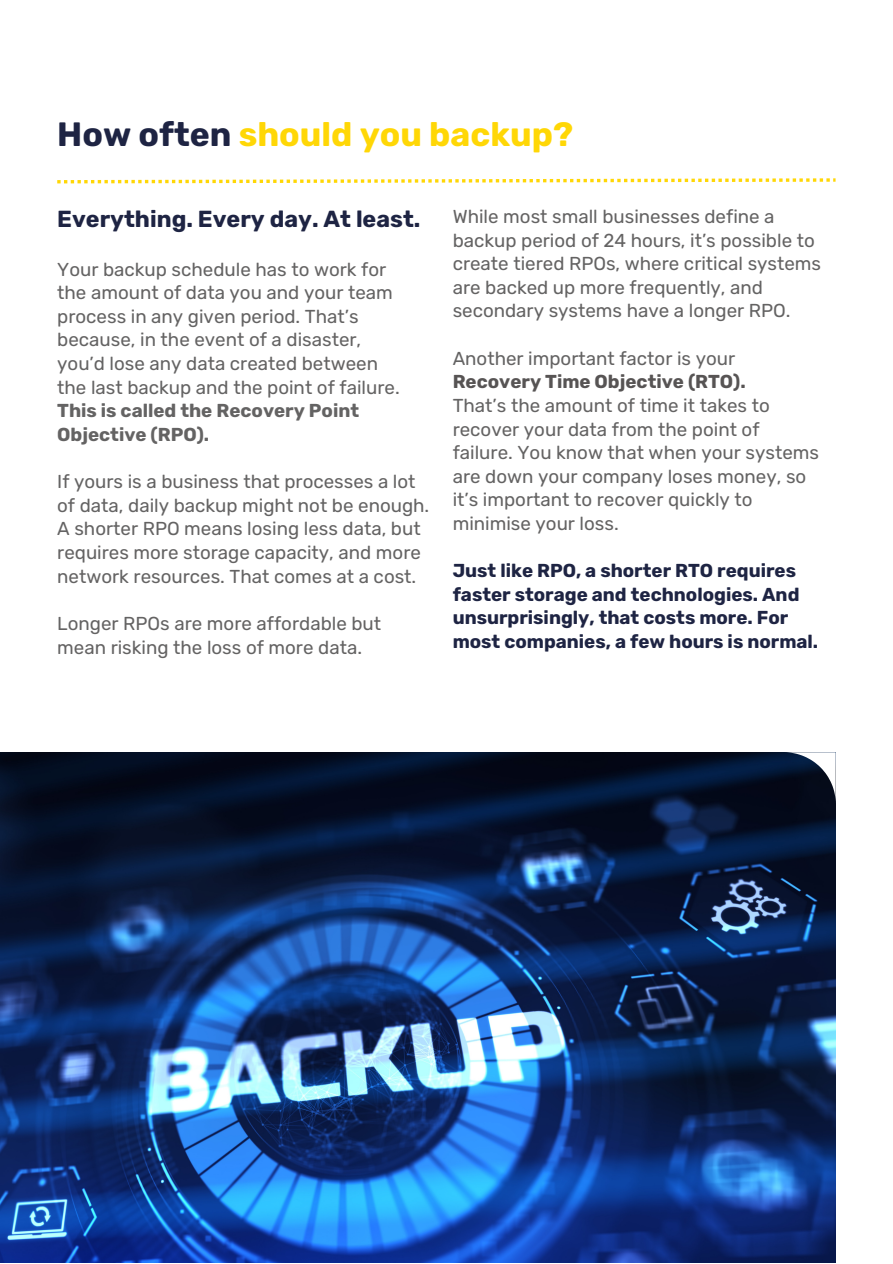
<style>
.page{position:relative;width:893px;height:1264px;background:#fff}
.page>*{position:absolute;margin:0;border:0;box-sizing:border-box;transform-origin:0 0}
.t1{font:700 33.75px "Rubik";color:#ffd706}
.t2{font:700 23.25px "Rubik";color:#1e2443}
.t3{font:18.75px/23.5px "Rubik";color:#646363}
.t4{font:700 18.75px/23.5px "Rubik";color:#1e2443}
.t5{font:700 18.75px/23.5px "Rubik";color:#646363}
.t6{font:700 18.75px "Rubik";color:#575454}
.s1{color:#1e2443}
</style>
<div class="page">
<svg style="left:57px;top:178px;width:778px;height:5px"></svg>
<img style="left:0;top:752px;width:835px;height:510px">
<svg style="left:783px;top:752px;width:52px;height:52px"></svg>
<p class="t1" style="left:57px;top:114px;width:517px"><span class="s1">How often</span> should you backup?</p>
<p class="t2" style="left:57px;top:205px;width:364px">Everything. Every day. At least.</p>
<p class="t3" style="left:57px;top:257px;width:330px">Your backup schedule has to work for</p>
<p class="t3" style="left:57px;top:281px;width:337px">the amount of data you and your team process in any given period. That’s because, in the event of a disaster,</p>
<p class="t3" style="left:57px;top:352px;width:322px">you’d lose any data created between</p>
<p class="t3" style="left:57px;top:375px;width:344px">the last backup and the point of failure.</p>
<p class="t5" style="left:57px;top:399px;width:303px">This is called the Recovery Point<br>Objective (RPO).</p>
<p class="t3" style="left:57px;top:470px;width:360px">If yours is a business that processes a lot</p>
<p class="t3" style="left:57px;top:493px;width:373px">of data, daily backup might not be enough.</p>
<p class="t3" style="left:57px;top:517px;width:365px;text-align:justify">A shorter RPO means losing less data, but requires more storage capacity, and more network resources. That comes at a cost.</p>
<p class="t3" style="left:57px;top:611px;width:325px">Longer RPOs are more affordable but</p>
<p class="t3" style="left:57px;top:635px;width:306px">mean risking the loss of more data.</p>
<p class="t3" style="left:452px;top:205px;width:323px">While most small businesses define a</p>
<p class="t3" style="left:452px;top:228px;width:370px">backup period of 24 hours, it’s possible to create tiered RPOs, where critical systems are backed up more frequently, and</p>
<p class="t3" style="left:452px;top:299px;width:339px">secondary systems have a longer RPO.</p>
<p class="t3" style="left:452px;top:346px;width:284px">Another important factor is your</p>
<p class="t6" style="left:452px;top:371px;width:294px">Recovery Time Objective (RTO).</p>
<p class="t3" style="left:452px;top:394px;width:318px">That’s the amount of time it takes to recover your data from the point of</p>
<p class="t3" style="left:452px;top:441px;width:368px">failure. You know that when your systems are down your company loses money, so it’s important to recover quickly to</p>
<p class="t3" style="left:452px;top:512px;width:168px">minimise your loss.</p>
<p class="t4" style="left:452px;top:559px;width:348px">Just like RPO, a shorter RTO requires faster storage and technologies. And</p>
<p class="t4" style="left:452px;top:606px;width:367px">unsurprisingly, that costs more. For most companies, a few hours is normal.</p>
</div>
